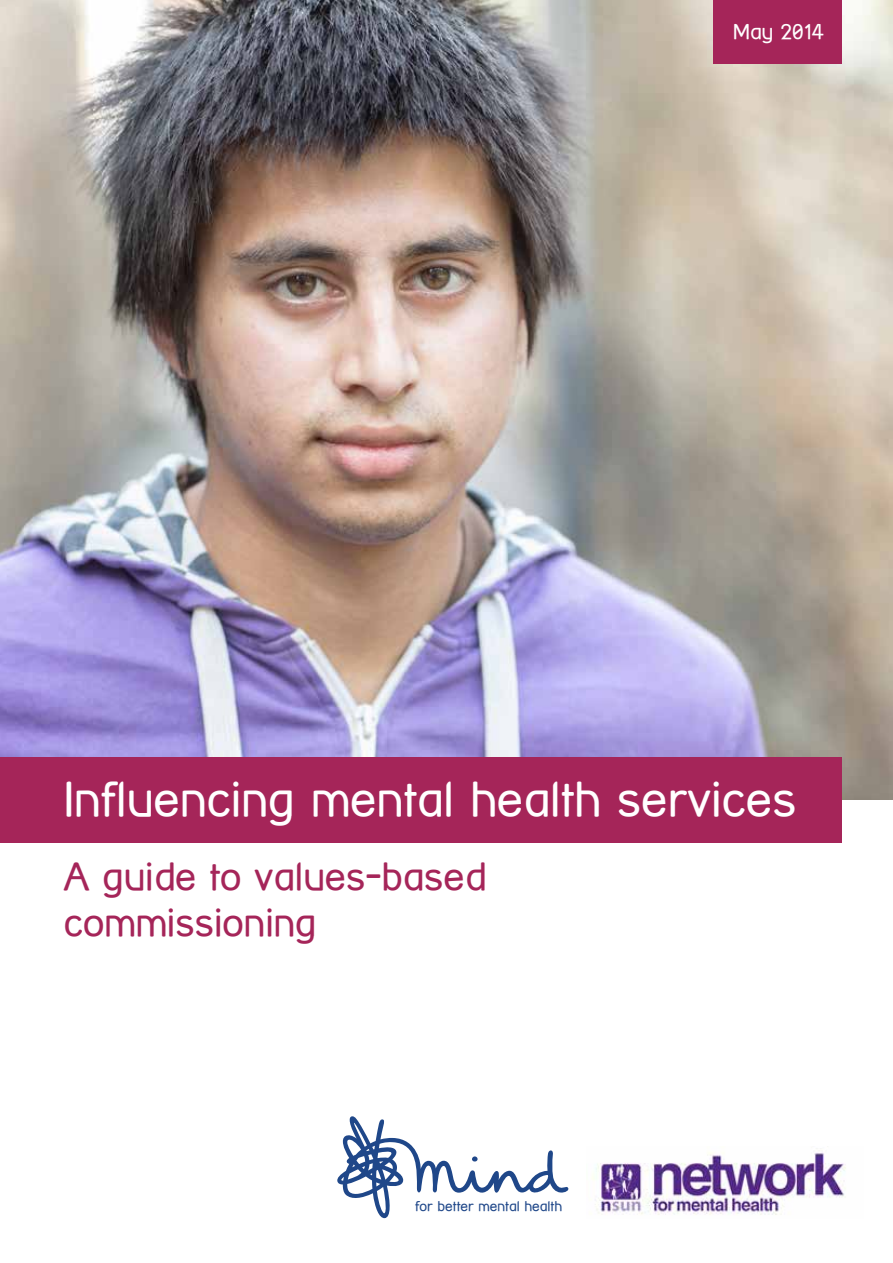
<style>
.page{position:relative;width:893px;height:1263px;background:#fff}
.page>*{position:absolute;margin:0;border:0;box-sizing:border-box;transform-origin:0 0}
.t1{font:48px "Street Corner";color:#fff}
.t2{font:38.4px/46.2px "Street Corner";color:#a52559}
.t3{font:21px "Street Corner";color:#fff}
.t4{font:13.8px "Street Corner";color:#1f4789}
</style>
<div class="page">
<img style="left:0;top:0;width:893px;height:799px">
<div style="left:0;top:757px;width:842px;height:85px;background:#a52559"></div>
<div style="left:713px;top:0;width:129px;height:63px;background:#a52559"></div>
<svg style="left:337px;top:1116px;width:231px;height:102px"></svg>
<img style="left:592px;top:1150px;width:254px;height:65px">
<p class="t3" style="left:733px;top:19px;width:93px">May 2014</p>
<p class="t1" style="left:64px;top:771px;width:734px">Influencing mental health services</p>
<p class="t2" style="left:64px;top:854px;width:424px">A guide to values-based commissioning</p>
<p class="t4" style="left:415px;top:1199px;width:148px">for better mental health</p>
</div>
